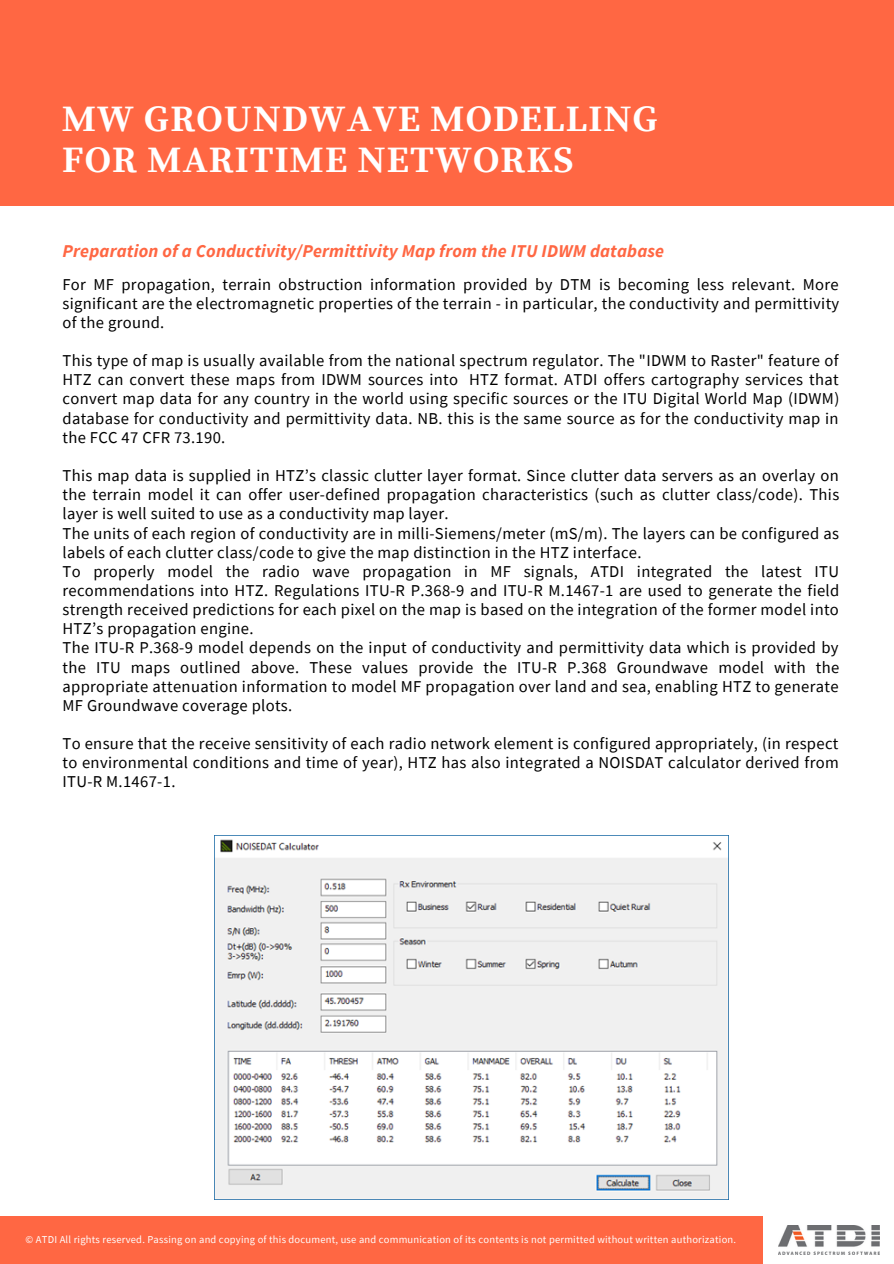
<style>
.page{position:relative;width:894px;height:1264px;background:#fff}
.page>*{position:absolute;margin:0;border:0;box-sizing:border-box;transform-origin:0 0}
.t1{font:700 37.05px/41.7px "Source Serif Pro";letter-spacing:.03em;color:#fff}
.t2{font:italic 700 18px "Source Sans Pro";letter-spacing:.01em;color:#ff6743}
.t3{font:16.5px/19.2px "Source Sans Pro";letter-spacing:.02em;color:#000;text-align:justify}
.t4{font:10.5px "Source Sans Pro";letter-spacing:.02em;color:#fefefe}
</style>
<div class="page">
<div style="left:0;top:0;width:893px;height:206px;background:#ff6743"></div>
<div style="left:0;top:1216px;width:893px;height:47px;background:#ff6743"></div>
<div style="left:762px;top:1211px;width:131px;height:52px;background:#fff"></div>
<img style="left:778px;top:1225px;width:101px;height:29px">
<img style="left:215px;top:835px;width:513px;height:364px">
<p class="t1" style="left:62px;top:99px;width:597px">MW GROUNDWAVE MODELLING<br>FOR MARITIME NETWORKS</p>
<p class="t2" style="left:62px;top:239px;width:603px">Preparation of a Conductivity/Permittivity Map from the ITU IDWM database</p>
<p class="t3" style="left:62px;top:274px;width:778px">For MF propagation, terrain obstruction information provided by DTM is becoming less relevant. More significant are the electromagnetic properties of the terrain - in particular, the conductivity and permittivity of the ground.</p>
<p class="t3" style="left:62px;top:351px;width:778px">This type of map is usually available from the national spectrum regulator. The "IDWM to Raster" feature of HTZ can convert these maps from IDWM sources into HTZ format. ATDI offers cartography services that convert map data for any country in the world using specific sources or the ITU Digital World Map (IDWM) database for conductivity and permittivity data. NB. this is the same source as for the conductivity map in the FCC 47 CFR 73.190.</p>
<p class="t3" style="left:62px;top:465px;width:778px">This map data is supplied in HTZ’s classic clutter layer format. Since clutter data servers as an overlay on the terrain model it can offer user-defined propagation characteristics (such as clutter class/code). This layer is well suited to use as a conductivity map layer.</p>
<p class="t3" style="left:62px;top:523px;width:777px">The units of each region of conductivity are in milli-Siemens/meter (mS/m). The layers can be configured as labels of each clutter class/code to give the map distinction in the HTZ interface.</p>
<p class="t3" style="left:62px;top:561px;width:778px">To properly model the radio wave propagation in MF signals, ATDI integrated the latest ITU recommendations into HTZ. Regulations ITU-R P.368-9 and ITU-R M.1467-1 are used to generate the field strength received predictions for each pixel on the map is based on the integration of the former model into HTZ’s propagation engine.</p>
<p class="t3" style="left:62px;top:638px;width:778px">The ITU-R P.368-9 model depends on the input of conductivity and permittivity data which is provided by the ITU maps outlined above. These values provide the ITU-R P.368 Groundwave model with the appropriate attenuation information to model MF propagation over land and sea, enabling HTZ to generate MF Groundwave coverage plots.</p>
<p class="t3" style="left:62px;top:733px;width:777px">To ensure that the receive sensitivity of each radio network element is configured appropriately, (in respect to environmental conditions and time of year), HTZ has also integrated a NOISDAT calculator derived from ITU-R M.1467-1.</p>
<p class="t4" style="left:26px;top:1232px;width:711px">© ATDI All rights reserved. Passing on and copying of this document, use and communication of its contents is not permitted without written authorization.</p>
</div>
